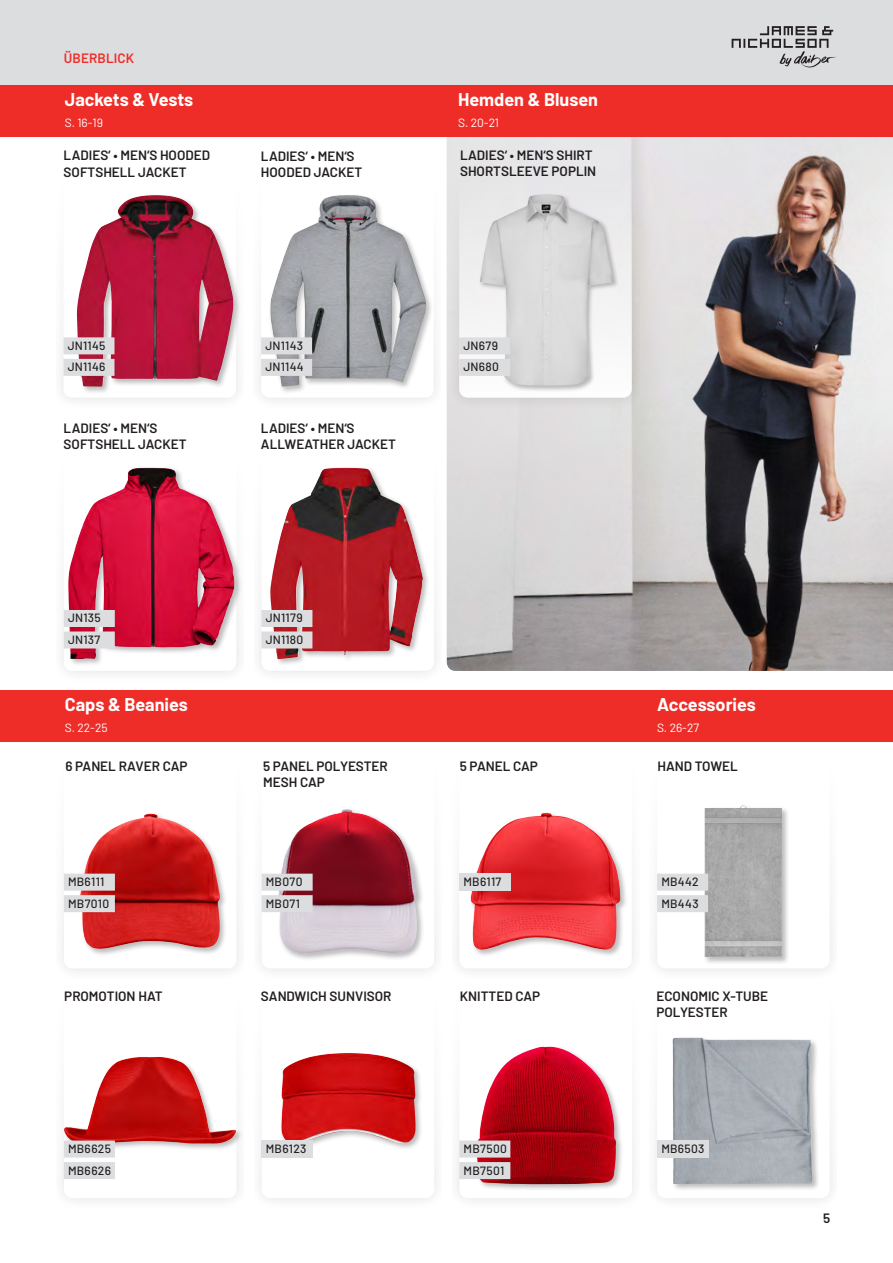
<style>
.page{position:relative;width:893px;height:1263px;background:#fff}
.page>*{position:absolute;margin:0;border:0;box-sizing:border-box;transform-origin:0 0}
.t1{font:700 18px "Barlow";color:#fff}
.t2{font:600 13.5px/16.2px "Barlow";color:#231f20}
.t3{font:600 13.5px "Barlow";letter-spacing:.01em;color:#ee2d28}
.t4{font:500 12px/21.5px "Barlow";letter-spacing:.02em;color:#231f20}
.t5{font:12px "Barlow";color:#fff}
</style>
<div class="page">
<img style="left:447px;top:136px;width:446px;height:535px">
<div style="left:452px;top:174px;width:187px;height:233px;background:#231f20;opacity:.15"></div>
<div style="left:469px;top:811px;width:159px;height:146px;background:#231f20;opacity:.3"></div>
<img style="left:471px;top:813px;width:130px;height:137px">
<div style="left:67px;top:466px;width:175px;height:200px;background:#231f20;opacity:.3"></div>
<div style="left:75px;top:193px;width:166px;height:201px;background:#231f20;opacity:.3"></div>
<div style="left:459px;top:874px;width:51px;height:17px;background:#dcdddf"></div>
<svg style="left:64px;top:466px;width:172px;height:200px"></svg>
<div style="left:280px;top:1051px;width:143px;height:100px;background:#231f20;opacity:.3"></div>
<img style="left:281px;top:1053px;width:135px;height:90px">
<div style="left:671px;top:1036px;width:149px;height:156px;background:#231f20;opacity:.3"></div>
<img style="left:672px;top:1037px;width:117px;height:147px">
<div style="left:262px;top:1140px;width:51px;height:17px;background:#dcdddf"></div>
<div style="left:657px;top:1140px;width:51px;height:17px;background:#dcdddf"></div>
<svg style="left:63px;top:193px;width:173px;height:201px"></svg>
<svg style="left:261px;top:195px;width:170px;height:196px"></svg>
<svg style="left:459px;top:174px;width:173px;height:224px"></svg>
<svg style="left:261px;top:467px;width:166px;height:196px"></svg>
<div style="left:0;top:85px;width:893px;height:51px;background:#ee2d28"></div>
<div style="left:0;top:690px;width:893px;height:51px;background:#ee2d28"></div>
<svg style="left:64px;top:813px;width:160px;height:141px"></svg>
<svg style="left:64px;top:1057px;width:173px;height:122px"></svg>
<svg style="left:262px;top:809px;width:160px;height:150px"></svg>
<svg style="left:459px;top:1046px;width:162px;height:143px"></svg>
<svg style="left:657px;top:805px;width:130px;height:157px"></svg>
<div style="left:0;top:0;width:893px;height:85px;background:#dcdddf"></div>
<svg style="left:732px;top:26px;width:104px;height:42px"></svg>
<p class="t3" style="left:64px;top:48px;width:72px">ÜBERBLICK</p>
<h1 class="t1" style="left:65px;top:86px;width:130px">Jackets &amp; Vests</h1>
<p class="t5" style="left:65px;top:114px;width:40px">S. 16-19</p>
<p class="t2" style="left:64px;top:146px;width:148px">LADIES‘ • MEN‘S HOODED<br>SOFTSHELL JACKET</p>
<p class="t2" style="left:261px;top:147px;width:103px">LADIES‘ • MEN‘S<br>HOODED JACKET</p>
<h1 class="t1" style="left:458px;top:86px;width:141px">Hemden &amp; Blusen</h1>
<p class="t5" style="left:458px;top:114px;width:42px">S. 20-21</p>
<p class="t2" style="left:460px;top:146px;width:138px">LADIES‘ • MEN‘S SHIRT<br>SHORTSLEEVE POPLIN</p>
<p class="t4" style="left:68px;top:334px;width:39px">JN1145<br>JN1146</p>
<p class="t4" style="left:265px;top:334px;width:40px">JN1143<br>JN1144</p>
<p class="t4" style="left:463px;top:334px;width:37px">JN679<br>JN680</p>
<p class="t2" style="left:64px;top:419px;width:124px">LADIES‘ • MEN‘S<br>SOFTSHELL JACKET</p>
<p class="t2" style="left:261px;top:419px;width:136px">LADIES‘ • MEN‘S<br>ALLWEATHER JACKET</p>
<p class="t4" style="left:68px;top:606px;width:34px">JN135<br>JN137</p>
<p class="t4" style="left:266px;top:606px;width:39px">JN1179<br>JN1180</p>
<h1 class="t1" style="left:65px;top:692px;width:125px">Caps &amp; Beanies</h1>
<p class="t5" style="left:65px;top:719px;width:44px">S. 22-25</p>
<h1 class="t1" style="left:657px;top:692px;width:100px">Accessories</h1>
<p class="t5" style="left:657px;top:719px;width:44px">S. 26-27</p>
<p class="t2" style="left:65px;top:757px;width:124px">6 PANEL RAVER CAP</p>
<p class="t2" style="left:263px;top:757px;width:126px">5 PANEL POLYESTER<br>MESH CAP</p>
<p class="t2" style="left:460px;top:757px;width:80px">5 PANEL CAP</p>
<p class="t2" style="left:657px;top:757px;width:82px">HAND TOWEL</p>
<p class="t4" style="left:68px;top:870px;width:43px">MB6111<br>MB7010</p>
<p class="t4" style="left:266px;top:870px;width:38px">MB070<br>MB071</p>
<p class="t4" style="left:463px;top:870px;width:39px">MB6117</p>
<p class="t4" style="left:661px;top:870px;width:39px">MB442<br>MB443</p>
<p class="t2" style="left:64px;top:987px;width:100px">PROMOTION HAT</p>
<p class="t2" style="left:261px;top:987px;width:132px">SANDWICH SUNVISOR</p>
<p class="t2" style="left:460px;top:987px;width:82px">KNITTED CAP</p>
<p class="t2" style="left:656px;top:987px;width:113px">ECONOMIC X-TUBE<br>POLYESTER</p>
<p class="t4" style="left:68px;top:1137px;width:44px">MB6625<br>MB6626</p>
<p class="t4" style="left:266px;top:1137px;width:42px">MB6123</p>
<p class="t4" style="left:661px;top:1137px;width:45px">MB6503</p>
<p class="t4" style="left:464px;top:1137px;width:45px">MB7500<br>MB7501</p>
<p class="t2" style="left:823px;top:1209px;width:9px">5</p>
</div>
